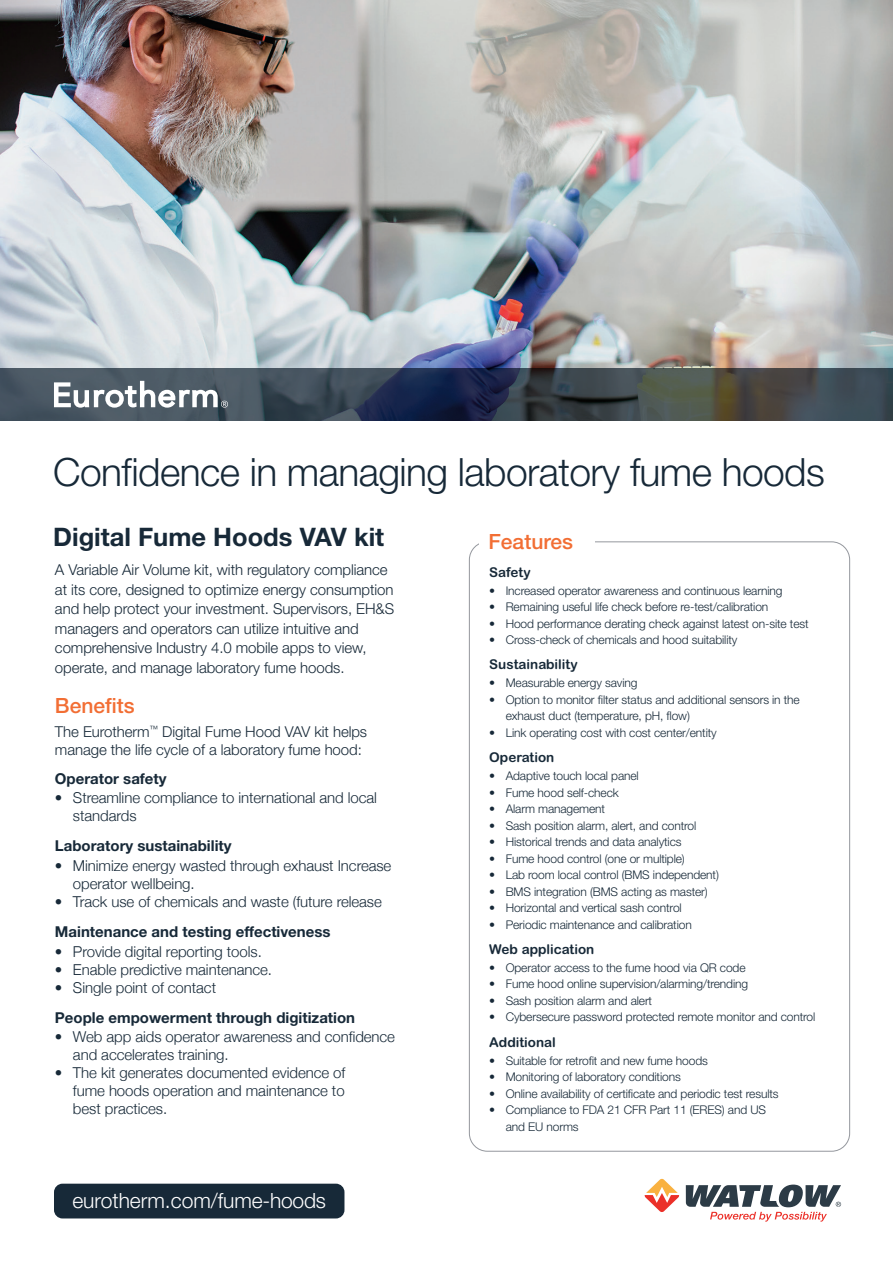
<style>
.page{position:relative;width:893px;height:1263px;background:#fff}
.page>*{position:absolute;margin:0;border:0;box-sizing:border-box;transform-origin:0 0}
.H1_-_Interior{font:300 39px "Helvetica Neue LT Std";letter-spacing:-.015em;color:#172938}
.t1{font:700 25.5px "Helvetica Neue LT Std";color:#172938}
.t2{font:300 21px "Helvetica Neue LT Std";color:#fff}
.Orange_Subheads_12_15__4{font:500 21px "Helvetica Neue LT Std";color:#f26e34}
.t3{font:300 15px/18px "Helvetica Neue";letter-spacing:-.005em;color:#172938}
.Body_10_13__9{font:300 15px/19.5px "Helvetica Neue LT Std";letter-spacing:-.005em;color:#172938}
.Subhead_10_13__3__1{font:700 15px "Helvetica Neue LT Std";color:#172938}
.t4{font:700 13.5px "Arial Rounded MT Pro";color:#172938}
.t5{font:300 12px/16.5px "Helvetica Neue LT Std";letter-spacing:-.01em;color:#172938}
</style>
<div class="page">
<img style="left:0;top:0;width:893px;height:368px">
<svg style="left:645px;top:1178px;width:34px;height:34px"></svg>
<svg style="left:686px;top:1184px;width:155px;height:38px"></svg>
<div style="left:54px;top:1184px;width:290px;height:34px;background:#172938;border-radius:9px"></div>
<svg style="left:0;top:368px;width:893px;height:52px;background:#3c4650"></svg>
<svg style="left:54px;top:381px;width:174px;height:27px"></svg>
<p class="H1_-_Interior" style="left:53px;top:448px;width:773px">Confidence in managing laboratory fume hoods</p>
<p class="t1" style="left:53px;top:521px;width:332px">Digital Fume Hoods VAV kit</p>
<p class="Body_10_13__9" style="left:55px;top:560px;width:341px">A Variable Air Volume kit, with regulatory compliance at its core, designed to optimize energy consumption and help protect your investment. Supervisors, EH&amp;S managers and operators can utilize intuitive and comprehensive Industry 4.0 mobile apps to view, operate, and manage laboratory fume hoods.</p>
<p class="Orange_Subheads_12_15__4" style="left:55px;top:693px;width:81px">Benefits</p>
<p class="Body_10_13__9" style="left:55px;top:723px;width:314px;line-height:18px">The Eurotherm<sup>™</sup> Digital Fume Hood VAV kit helps manage the life cycle of a laboratory fume hood:</p>
<p class="Subhead_10_13__3__1" style="left:55px;top:769px;width:113px">Operator safety</p>
<p class="t3" style="left:73px;top:788px;width:306px;text-indent:-18px">• Streamline compliance to international and local standards</p>
<p class="Subhead_10_13__3__1" style="left:55px;top:837px;width:178px">Laboratory sustainability</p>
<p class="t3" style="left:73px;top:855px;width:320px;text-indent:-18px">• Minimize energy wasted through exhaust Increase operator wellbeing.</p>
<p class="t3" style="left:55px;top:891px;width:328px">• Track use of chemicals and waste (future release</p>
<p class="Subhead_10_13__3__1" style="left:55px;top:922px;width:277px">Maintenance and testing effectiveness</p>
<p class="t3" style="left:55px;top:941px;width:208px">• Provide digital reporting tools.</p>
<p class="t3" style="left:55px;top:959px;width:219px">• Enable predictive maintenance.</p>
<p class="t3" style="left:55px;top:977px;width:163px">• Single point of contact</p>
<p class="Subhead_10_13__3__1" style="left:55px;top:1008px;width:302px">People empowerment through digitization</p>
<p class="t3" style="left:73px;top:1026px;width:324px;text-indent:-18px">• Web app aids operator awareness and confidence and accelerates training.</p>
<p class="t3" style="left:73px;top:1062px;width:274px;text-align:justify;text-indent:-18px">• The kit generates documented evidence of fume hoods operation and maintenance to best practices.</p>
<p class="Orange_Subheads_12_15__4" style="left:488px;top:528px;width:86px">Features</p>
<p class="t4" style="left:489px;top:564px;width:43px">Safety</p>
<p class="t5" style="left:489px;top:582px;width:295px">• Increased operator awareness and continuous learning</p>
<p class="t5" style="left:489px;top:598px;width:281px">• Remaining useful life check before re-test/calibration</p>
<p class="t5" style="left:489px;top:615px;width:321px">• Hood performance derating check against latest on-site test</p>
<p class="t5" style="left:489px;top:631px;width:250px">• Cross-check of chemicals and hood suitability</p>
<p class="t4" style="left:489px;top:656px;width:90px">Sustainability</p>
<p class="t5" style="left:489px;top:675px;width:150px">• Measurable energy saving</p>
<p class="t5" style="left:506px;top:691px;width:296px;text-indent:-16px">• Option to monitor filter status and additional sensors in the exhaust duct (temperature, pH, flow)</p>
<p class="t5" style="left:489px;top:724px;width:229px">• Link operating cost with cost center/entity</p>
<p class="t4" style="left:489px;top:749px;width:67px">Operation</p>
<p class="t5" style="left:489px;top:767px;width:151px">• Adaptive touch local panel</p>
<p class="t5" style="left:489px;top:784px;width:131px">• Fume hood self-check</p>
<p class="t5" style="left:489px;top:800px;width:117px">• Alarm management</p>
<p class="t5" style="left:489px;top:817px;width:209px">• Sash position alarm, alert, and control</p>
<p class="t5" style="left:489px;top:833px;width:194px">• Historical trends and data analytics</p>
<p class="t5" style="left:489px;top:850px;width:197px">• Fume hood control (one or multiple)</p>
<p class="t5" style="left:489px;top:866px;width:231px">• Lab room local control (BMS independent)</p>
<p class="t5" style="left:489px;top:883px;width:220px">• BMS integration (BMS acting as master)</p>
<p class="t5" style="left:489px;top:899px;width:194px">• Horizontal and vertical sash control</p>
<p class="t5" style="left:489px;top:916px;width:204px">• Periodic maintenance and calibration</p>
<p class="t4" style="left:489px;top:941px;width:107px">Web application</p>
<p class="t5" style="left:489px;top:959px;width:258px">• Operator access to the fume hood via QR code</p>
<p class="t5" style="left:489px;top:975px;width:260px">• Fume hood online supervision/alarming/trending</p>
<p class="t5" style="left:489px;top:992px;width:164px">• Sash position alarm and alert</p>
<p class="t5" style="left:489px;top:1008px;width:328px">• Cybersecure password protected remote monitor and control</p>
<p class="t4" style="left:489px;top:1034px;width:68px">Additional</p>
<p class="t5" style="left:489px;top:1052px;width:220px">• Suitable for retrofit and new fume hoods</p>
<p class="t5" style="left:489px;top:1068px;width:193px">• Monitoring of laboratory conditions</p>
<p class="t5" style="left:489px;top:1085px;width:291px">• Online availability of certificate and periodic test results</p>
<p class="t5" style="left:506px;top:1101px;width:262px;text-indent:-16px">• Compliance to FDA 21 CFR Part 11 (ERES) and US and EU norms</p>
<p class="t2" style="left:72px;top:1187px;width:255px">eurotherm.com/fume-hoods</p>
</div>
